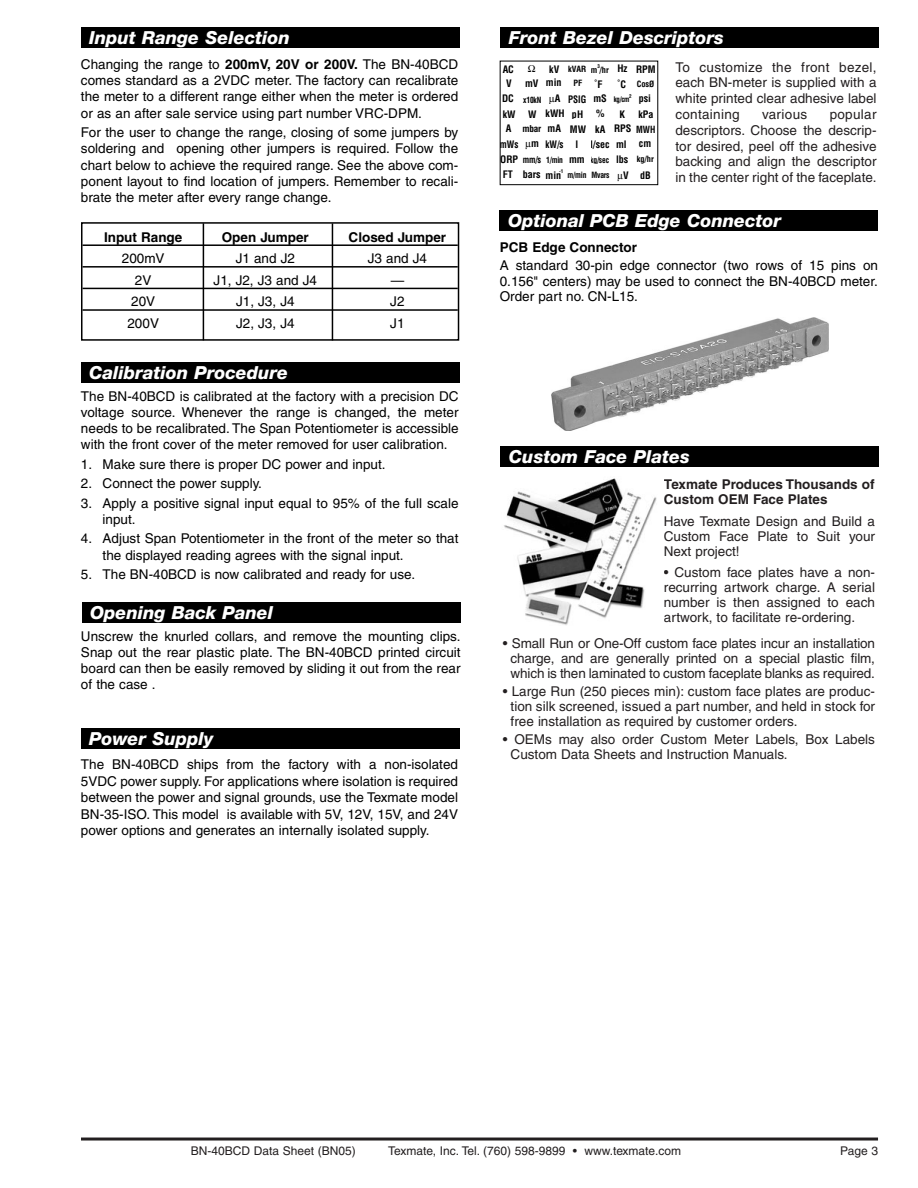
<style>
.page{position:relative;width:918px;height:1188px;background:#fff}
.page>*{position:absolute;margin:0;border:0;box-sizing:border-box;transform-origin:0 0}
.t1{font:italic 800 18px "Helvetica Neue";color:#fff}
.t2{font:13.5px/16.2px "Helvetica";color:#000;text-align:justify}
.t3{font:13.5px/15px "Helvetica";color:#231f20;text-align:justify}
.t4{font:700 13.5px "Helvetica";color:#000}
.t5{font:700 13.5px/15px "Helvetica";color:#231f20}
.t6{font:13.5px "Helvetica";letter-spacing:.02em;color:#231f20}
.t7{font:12px "Helvetica";color:#231f20}
.t8{font:700 condensed 10.05px/14.5px "Helvetica";color:#000}
.t9{font:700 condensed 10.05px/15px "Helvetica";color:#000;text-align:justify;scale:.9 1}
.t10{font:700 condensed 9.3px "Helvetica";letter-spacing:-.025em;color:#000}
.t11{font:700 condensed 9.3px "Helvetica";letter-spacing:-.025em;color:#000;scale:.9 1}
.t12{font:700 condensed 8.4px/15.6px "Helvetica";letter-spacing:-.025em;color:#000;scale:.9 1}
.t13{font:700 condensed 8.4px "Helvetica";letter-spacing:-.025em;color:#000}
.t14{font:700 condensed 7.5px "Helvetica";color:#000;scale:.9 1}
.t15{font:700 condensed 5.1px "Helvetica";color:#000}
.s1{font-weight:700}
.s2{font-size:9.6px}
.s3{font-size:10.05px}
</style>
<div class="page">
<hr style="left:81px;top:1138px;width:797px;height:3px;background:#231f20">
<div style="left:500px;top:61px;width:158px;height:124px;border:1px solid #000"></div>
<img style="left:504px;top:478px;width:153px;height:147px">
<div style="left:81px;top:27px;width:378px;height:21px;background:#000"></div>
<div style="left:81px;top:362px;width:378px;height:20px;background:#000"></div>
<div style="left:82px;top:602px;width:378px;height:21px;background:#000"></div>
<div style="left:81px;top:728px;width:378px;height:20px;background:#000"></div>
<div style="left:501px;top:27px;width:378px;height:21px;background:#000"></div>
<div style="left:501px;top:446px;width:378px;height:20px;background:#000"></div>
<hr style="left:82px;top:244px;width:376px;height:2px;background:#000">
<hr style="left:82px;top:266px;width:376px;height:2px;background:#000">
<hr style="left:82px;top:288px;width:376px;height:1px;background:#000">
<hr style="left:82px;top:309px;width:376px;height:2px;background:#000">
<div style="left:81px;top:222px;width:378px;height:119px;border:2px solid #000"></div>
<hr style="left:203px;top:223px;width:1px;height:117px;background:#000">
<hr style="left:332px;top:223px;width:1px;height:117px;background:#000">
<img style="left:552px;top:317px;width:276px;height:114px">
<div style="left:500px;top:210px;width:378px;height:20px;background:#000"></div>
<svg style="left:501px;top:61px;width:156px;height:123px"></svg>
<h1 class="t1" style="left:89px;top:31px;width:202px">Input Range Selection</h1>
<p class="t2" style="left:81px;top:58px;width:379px">Changing the range to <span class="s1">200mV, 20V or 200V.</span> The BN-40BCD comes standard as a 2VDC meter. The factory can recalibrate the meter to a different range either when the meter is ordered or as an after sale service using part number VRC-DPM.</p>
<p class="t2" style="left:81px;top:126px;width:379px">For the user to change the range, closing of some jumpers by soldering and opening other jumpers is required. Follow the chart below to achieve the required range. See the above com&shy;ponent layout to find location of jumpers. Remember to recali&shy;brate the meter after every range change.</p>
<p class="t4" style="left:104px;top:232px;width:80px">Input Range</p>
<p class="t4" style="left:222px;top:232px;width:89px">Open Jumper</p>
<p class="t4" style="left:349px;top:232px;width:99px">Closed Jumper</p>
<p class="t2" style="left:122px;top:252px;width:44px">200mV</p>
<p class="t2" style="left:236px;top:252px;width:61px">J1 and J2</p>
<p class="t2" style="left:368px;top:252px;width:61px">J3 and J4</p>
<p class="t2" style="left:135px;top:273px;width:18px">2V</p>
<p class="t2" style="left:214px;top:273px;width:105px">J1, J2, J3 and J4</p>
<p class="t2" style="left:391px;top:273px;width:15px">—</p>
<p class="t2" style="left:131px;top:295px;width:26px">20V</p>
<p class="t2" style="left:236px;top:295px;width:60px">J1, J3, J4</p>
<p class="t2" style="left:390px;top:295px;width:16px">J2</p>
<p class="t2" style="left:127px;top:317px;width:33px">200V</p>
<p class="t2" style="left:236px;top:317px;width:60px">J2, J3, J4</p>
<p class="t2" style="left:390px;top:317px;width:16px">J1</p>
<h1 class="t1" style="left:89px;top:366px;width:200px">Calibration Procedure</h1>
<p class="t2" style="left:81px;top:389px;width:379px">The BN-40BCD is calibrated at the factory with a precision DC voltage source. Whenever the range is changed, the meter needs to be recalibrated. The Span Potentiometer is accessible with the front cover of the meter removed for user calibration.</p>
<p class="t2" style="left:81px;top:457px;width:306px">1. Make sure there is proper DC power and input.</p>
<p class="t2" style="left:81px;top:477px;width:182px">2. Connect the power supply.</p>
<p class="t2" style="left:103px;top:496px;width:357px;text-indent:-22px">3. Apply a positive signal input equal to 95% of the full scale input.</p>
<p class="t2" style="left:103px;top:532px;width:357px;text-indent:-22px">4. Adjust Span Potentiometer in the front of the meter so that the displayed reading agrees with the signal input.</p>
<p class="t2" style="left:81px;top:567px;width:336px">5. The BN-40BCD is now calibrated and ready for use.</p>
<h1 class="t1" style="left:90px;top:606px;width:184px">Opening Back Panel</h1>
<p class="t2" style="left:81px;top:629px;width:381px">Unscrew the knurled collars, and remove the mounting clips.<br>Snap out the rear plastic plate. The BN-40BCD printed circuit board can then be easily removed by sliding it out from the rear of the case .</p>
<h1 class="t1" style="left:89px;top:732px;width:126px">Power Supply</h1>
<p class="t2" style="left:81px;top:758px;width:379px">The BN-40BCD ships from the factory with a non-isolated 5VDC power supply. For applications where isolation is required between the power and signal grounds, use the Texmate model BN-35-ISO. This model is available with 5V, 12V, 15V, and 24V power options and generates an internally isolated supply.</p>
<h1 class="t1" style="left:509px;top:31px;width:216px">Front Bezel Descriptors</h1>
<p class="t15" style="left:597px;top:64px;width:4px">3</p>
<p class="t8" style="left:617px;top:62px;width:12px">Hz</p>
<p class="t8" style="left:503px;top:63px;width:13px">AC</p>
<p class="t8" style="left:636px;top:63px;width:21px">RPM</p>
<p class="t8" style="left:549px;top:63px;width:12px">kV</p>
<p class="t13" style="left:568px;top:66px;width:20px">kVAR</p>
<p class="t13" style="left:591px;top:66px;width:19px">m /hr</p>
<p class="t8" style="left:546px;top:76px;width:17px">min</p>
<p class="t8" style="left:594px;top:78px;width:10px">˚F</p>
<p class="t8" style="left:617px;top:78px;width:10px">˚C</p>
<p class="t8" style="left:525px;top:77px;width:15px">mV</p>
<p class="t8" style="left:506px;top:77px;width:7px">V</p>
<p class="t8" style="left:503px;top:108px;width:14px">kW</p>
<p class="t13" style="left:573px;top:80px;width:10px">PF</p>
<p class="t13" style="left:637px;top:81px;width:19px">CosØ</p>
<p class="t15" style="left:629px;top:94px;width:4px">2</p>
<p class="t8" style="left:502px;top:92px;width:13px">DC</p>
<p class="t8" style="left:639px;top:92px;width:14px">psi</p>
<p class="t12" style="left:523px;top:92px;width:22px">x10kN</p>
<p class="t8" style="left:555px;top:92px;width:7px">A</p>
<p class="t10" style="left:522px;top:125px;width:20px">mbar</p>
<p class="t8" style="left:593px;top:92px;width:15px">mS</p>
<p class="t9" style="left:568px;top:92px;width:22px">PSIG</p>
<p class="t8" style="left:548px;top:108px;width:109px;text-indent:72px">K<br>mA MW kA RPS <span class="s2">MWH</span></p>
<p class="t14" style="left:614px;top:97px;width:19px">kg/cm</p>
<p class="t8" style="left:572px;top:108px;width:13px">pH</p>
<p class="t8" style="left:596px;top:107px;width:10px">%</p>
<p class="t8" style="left:546px;top:107px;width:21px">kWH</p>
<p class="t8" style="left:638px;top:108px;width:17px">kPa</p>
<p class="t8" style="left:528px;top:108px;width:10px">W</p>
<p class="t8" style="left:506px;top:122px;width:7px">A</p>
<p class="t8" style="left:576px;top:138px;width:77px">l l/sec ml cm</p>
<p class="t13" style="left:616px;top:156px;width:39px"><span class="s3">lbs</span> kg/hr</p>
<p class="t12" style="left:546px;top:168px;width:47px"><span class="s3">min</span> m/min</p>
<p class="t9" style="left:500px;top:138px;width:22px">mWs ORP FT</p>
<p class="t8" style="left:531px;top:137px;width:9px">m</p>
<p class="t9" style="left:546px;top:138px;width:22px">kW/s</p>
<p class="t11" style="left:523px;top:156px;width:22px">mm/s</p>
<p class="t8" style="left:523px;top:168px;width:19px">bars</p>
<p class="t12" style="left:546px;top:153px;width:20px">1/min</p>
<p class="t12" style="left:590px;top:153px;width:23px">kg/sec<br>Mvars</p>
<p class="t8" style="left:569px;top:153px;width:17px">mm</p>
<p class="t15" style="left:559px;top:169px;width:6px">-1</p>
<p class="t8" style="left:623px;top:169px;width:29px">V dB</p>
<p class="t3" style="left:675px;top:60px;width:203px;line-height:15.8px">To customize the front bezel, each BN-meter is supplied with a white printed clear adhesive label containing</p>
<p class="t3" style="left:675px;top:108px;width:203px;line-height:15.8px;text-indent:154px">popular descriptors. Choose the descrip&shy;tor desired, peel off the adhesive backing and align the descriptor in the center right of the faceplate.</p>
<p class="t6" style="left:762px;top:109px;width:47px">various</p>
<h1 class="t1" style="left:508px;top:214px;width:275px">Optional PCB Edge Connector</h1>
<p class="t4" style="left:500px;top:242px;width:139px">PCB Edge Connector</p>
<p class="t2" style="left:500px;top:258px;width:380px;line-height:15.8px">A standard 30-pin edge connector (two rows of 15 pins on 0.156" centers) may be used to connect the BN-40BCD meter.<br>Order part no. CN-L15.</p>
<h1 class="t1" style="left:509px;top:450px;width:182px">Custom Face Plates</h1>
<p class="t5" style="left:664px;top:478px;width:212px">Texmate Produces Thousands of<br>Custom OEM Face Plates</p>
<p class="t3" style="left:664px;top:515px;width:213px">Have Texmate Design and Build a Custom Face Plate to Suit your Next project!</p>
<p class="t3" style="left:664px;top:566px;width:213px">• Custom face plates have a non&shy;recurring artwork charge. A serial number is then assigned to each artwork, to facilitate re-ordering.</p>
<p class="t3" style="left:503px;top:637px;width:374px;text-align:center">• Small Run or One-Off custom face plates incur an installation charge, and are generally printed on a special plastic film, which is then laminated to custom faceplate blanks as required.</p>
<p class="t3" style="left:511px;top:685px;width:366px;text-indent:-8px">• Large Run (250 pieces min): custom face plates are produc&shy;tion silk screened, issued a part number, and held in stock for free installation as required by customer orders.</p>
<p class="t3" style="left:511px;top:733px;width:366px;text-indent:-8px">• OEMs may also order Custom Meter Labels, Box Labels<br>Custom Data Sheets and Instruction Manuals.</p>
<p class="t7" style="left:191px;top:1147px;width:167px">BN-40BCD Data Sheet (BN05)</p>
<p class="t7" style="left:388px;top:1147px;width:294px">Texmate, Inc. Tel. (760) 598-9899 • www.texmate.com</p>
<p class="t7" style="left:840px;top:1147px;width:39px">Page 3</p>
</div>
